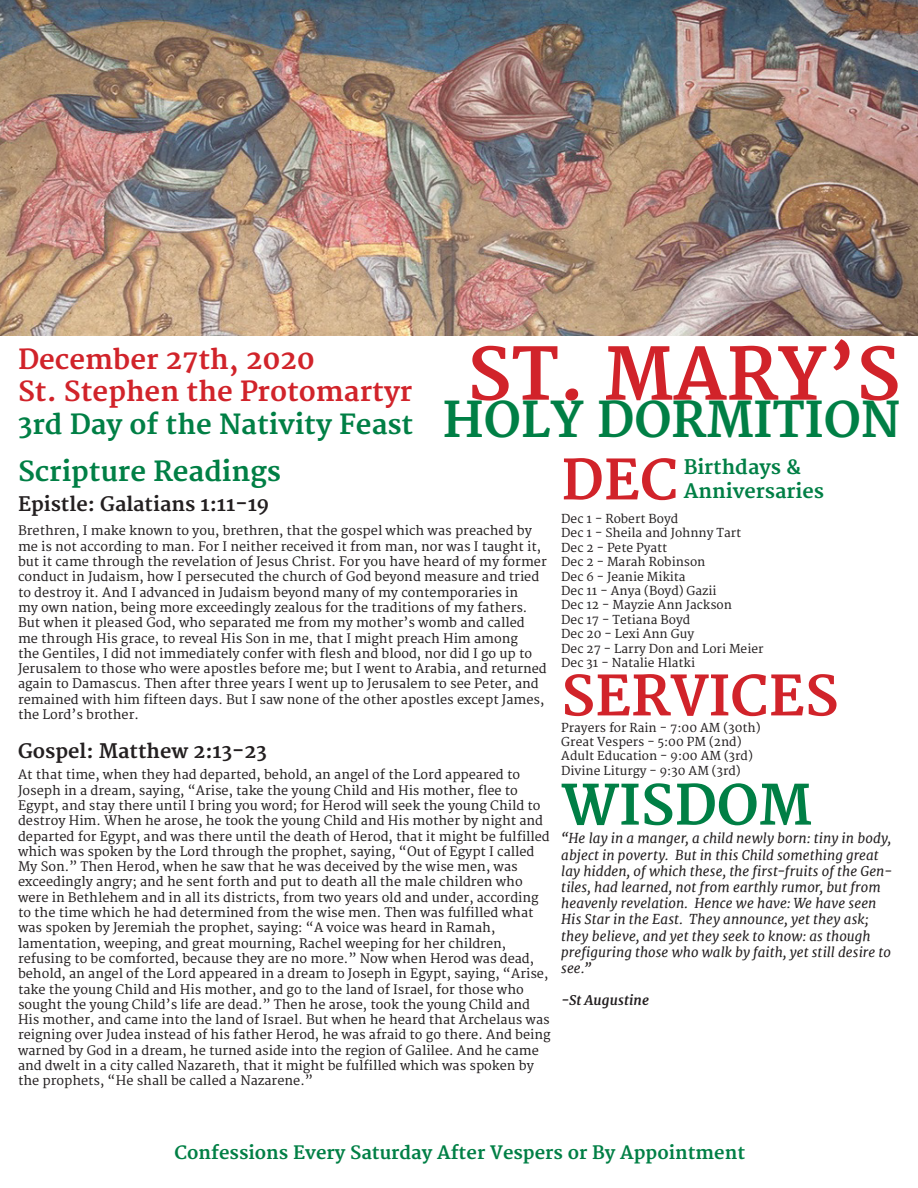
<style>
.page{position:relative;width:918px;height:1188px;background:#fff}
.page>*{position:absolute;margin:0;border:0;box-sizing:border-box;transform-origin:0 0}
.t1{font:700 70.5px "Merriweather";color:#d1232a}
.t2{font:700 54px "Merriweather";color:#d1232a}
.t3{font:700 54px "Merriweather";color:#007f45}
.t4{font:700 48px "Merriweather";color:#007f45}
.t5{font:700 27px "Merriweather";color:#d1232a}
.t6{font:700 27px "Merriweather";color:#007f45}
.t7{font:700 19.5px "Merriweather";color:#231f20}
.t8{font:700 19.5px "Merriweather";color:#007f45}
.t9{font:700 18px "Merriweather";color:#007f45}
.t10{font:italic 13.5px/16.2px "Merriweather";letter-spacing:.005em;color:#231f20}
.t11{font:italic 700 13.5px "Merriweather";letter-spacing:.005em;color:#231f20}
.t12{font:12.75px/15.3px "Merriweather";color:#231f20}
.t13{font:12px "Merriweather";color:#231f20}
</style>
<div class="page">
<img style="left:0;top:0;width:918px;height:336px">
<p class="t1" style="left:467px;top:334px;width:434px">ST. MARY’S</p>
<p class="t4" style="left:443px;top:392px;width:459px">HOLY DORMITION</p>
<p class="t5" style="left:18px;top:343px;width:298px">December 27th, 2020</p>
<p class="t5" style="left:18px;top:376px;width:396px">St. Stephen the Protomartyr</p>
<p class="t6" style="left:18px;top:408px;width:397px">3rd Day of the Nativity Feast</p>
<p class="t6" style="left:18px;top:456px;width:264px">Scripture Readings</p>
<p class="t7" style="left:18px;top:493px;width:253px">Epistle: Galatians 1:11-19</p>
<p class="t12" style="left:18px;top:524px;width:530px">Brethren, I make known to you, brethren, that the gospel which was preached by me is not according to man. For I neither received it from man, nor was I taught it, but it came through the revelation of Jesus Christ. For you have heard of my former conduct in Judaism, how I persecuted the church of God beyond measure and tried to destroy it. And I advanced in Judaism beyond many of my contemporaries in<br>my own nation, being more exceedingly zealous for the traditions of my fathers.<br>But when it pleased God, who separated me from my mother’s womb and called me through His grace, to reveal His Son in me, that I might preach Him among<br>the Gentiles, I did not immediately confer with flesh and blood, nor did I go up to Jerusalem to those who were apostles before me; but I went to Arabia, and returned again to Damascus. Then after three years I went up to Jerusalem to see Peter, and remained with him fifteen days. But I saw none of the other apostles except James, the Lord’s brother.</p>
<p class="t7" style="left:18px;top:740px;width:250px">Gospel: Matthew 2:13-23</p>
<p class="t12" style="left:18px;top:768px;width:533px">At that time, when they had departed, behold, an angel of the Lord appeared to Joseph in a dream, saying, “Arise, take the young Child and His mother, flee to Egypt, and stay there until I bring you word; for Herod will seek the young Child to destroy Him. When he arose, he took the young Child and His mother by night and departed for Egypt, and was there until the death of Herod, that it might be fulfilled which was spoken by the Lord through the prophet, saying, “Out of Egypt I called My Son.” Then Herod, when he saw that he was deceived by the wise men, was</p>
<p class="t12" style="left:18px;top:875px;width:522px">exceedingly angry; and he sent forth and put to death all the male children who were in Bethlehem and in all its districts, from two years old and under, according to the time which he had determined from the wise men. Then was fulfilled what was spoken by Jeremiah the prophet, saying: “A voice was heard in Ramah,</p>
<p class="t12" style="left:18px;top:936px;width:533px">lamentation, weeping, and great mourning, Rachel weeping for her children, refusing to be comforted, because they are no more.” Now when Herod was dead, behold, an angel of the Lord appeared in a dream to Joseph in Egypt, saying, “Arise, take the young Child and His mother, and go to the land of Israel, for those who sought the young Child’s life are dead.” Then he arose, took the young Child and His mother, and came into the land of Israel. But when he heard that Archelaus was</p>
<p class="t12" style="left:18px;top:1028px;width:534px">reigning over Judea instead of his father Herod, he was afraid to go there. And being warned by God in a dream, he turned aside into the region of Galilee. And he came and dwelt in a city called Nazareth, that it might be fulfilled which was spoken by the prophets, “He shall be called a Nazarene.”</p>
<p class="t2" style="left:561px;top:449px;width:118px">DEC</p>
<p class="t8" style="left:684px;top:456px;width:119px">Birthdays &amp;</p>
<p class="t8" style="left:684px;top:479px;width:142px">Anniversaries</p>
<p class="t13" style="left:561px;top:512px;width:118px">Dec 1 - Robert Boyd</p>
<p class="t13" style="left:561px;top:526px;width:181px">Dec 1 - Sheila and Johnny Tart</p>
<p class="t13" style="left:561px;top:541px;width:108px">Dec 2 - Pete Pyatt</p>
<p class="t13" style="left:561px;top:555px;width:146px">Dec 2 - Marah Robinson</p>
<p class="t13" style="left:561px;top:569px;width:126px">Dec 6 - Jeanie Mikita</p>
<p class="t13" style="left:561px;top:584px;width:157px">Dec 11 - Anya (Boyd) Gazii</p>
<p class="t13" style="left:561px;top:598px;width:172px">Dec 12 - Mayzie Ann Jackson</p>
<p class="t13" style="left:561px;top:613px;width:130px">Dec 17 - Tetiana Boyd</p>
<p class="t13" style="left:561px;top:627px;width:134px">Dec 20 - Lexi Ann Guy</p>
<p class="t13" style="left:561px;top:641px;width:204px">Dec 27 - Larry Don and Lori Meier</p>
<p class="t13" style="left:561px;top:656px;width:135px">Dec 31 - Natalie Hlatki</p>
<p class="t2" style="left:561px;top:665px;width:279px">SERVICES</p>
<p class="t13" style="left:561px;top:720px;width:201px">Prayers for Rain - 7:00 AM (30th)</p>
<p class="t13" style="left:561px;top:735px;width:182px">Great Vespers - 5:00 PM (2nd)</p>
<p class="t13" style="left:561px;top:749px;width:193px">Adult Education - 9:00 AM (3rd)</p>
<p class="t13" style="left:561px;top:763px;width:181px">Divine Liturgy - 9:30 AM (3rd)</p>
<p class="t3" style="left:561px;top:774px;width:252px">WISDOM</p>
<p class="t10" style="left:561px;top:831px;width:333px">“He lay in a manger, a child newly born: tiny in body, abject in poverty. But in this Child something great lay hidden, of which these, the first-fruits of the Gen&shy;tiles, had learned, not from earthly rumor, but from heavenly revelation. Hence we have: We have seen His Star in the East. They announce, yet they ask; they believe, and yet they seek to know: as though prefiguring those who walk by faith, yet still desire to see.”</p>
<p class="t11" style="left:561px;top:992px;width:89px">-St Augustine</p>
<p class="t9" style="left:174px;top:1142px;width:572px">Confessions Every Saturday After Vespers or By Appointment</p>
</div>
